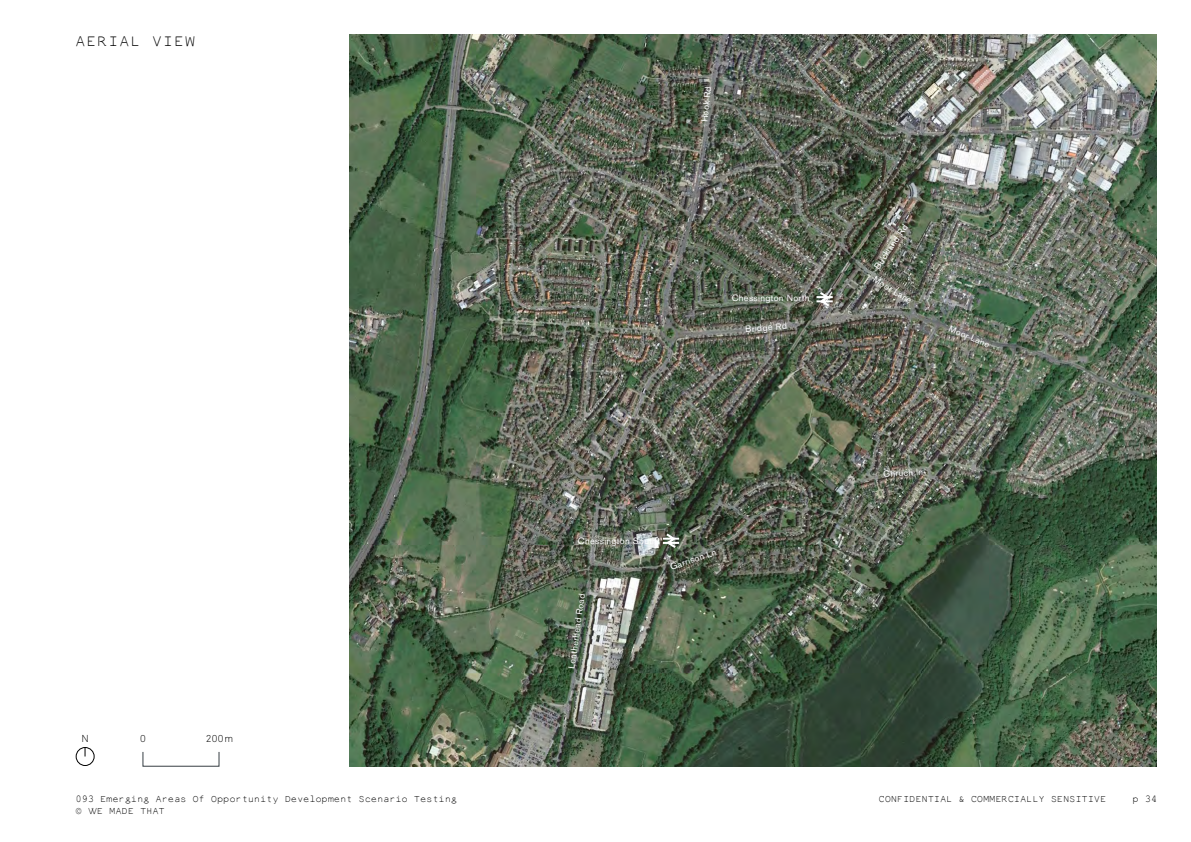
<style>
.page{position:relative;width:1191px;height:842px;background:#fff}
.page>*{position:absolute;margin:0;border:0;box-sizing:border-box;transform-origin:0 0}
.t1{font:16px "Everson Mono";color:#000}
.t2{font:10px "Everson Mono";letter-spacing:.04em;color:#000}
.t3{font:300 10px "Akkurat";color:#000}
.t4{font:9px "Akzidenz Grotesk BQ";letter-spacing:.035em;color:#fff}
</style>
<div class="page">
<img style="left:350px;top:34px;width:807px;height:732px">
<svg style="left:663px;top:533px;width:16px;height:15px"></svg>
<svg style="left:816px;top:292px;width:16px;height:14px"></svg>
<div style="left:76px;top:747px;width:18px;height:19px;border:1px solid #000;border-radius:50%"></div>
<h1 class="t1" style="left:76px;top:31px;width:11px">aer</h1>
<h1 class="t1" style="left:109px;top:31px;width:22px">ial</h1>
<h1 class="t1" style="left:153px;top:31px;width:33px">view</h1>
<p class="t3" style="left:81px;top:732px;width:9px">N</p>
<p class="t3" style="left:140px;top:732px;width:7px">0</p>
<p class="t3" style="left:206px;top:732px;width:29px">200m</p>
<p class="t4" style="left:699px;top:121px;width:37px;rotate:-84deg">Hook Rd</p>
<p class="t4" style="left:732px;top:293px;width:79px">Chessington North</p>
<p class="t4" style="left:872px;top:265px;width:54px;rotate:-56deg">Buckland Rd</p>
<p class="t4" style="left:876px;top:274px;width:45px;rotate:31deg">Moor Lane</p>
<p class="t4" style="left:745px;top:323px;width:43px;rotate:-4deg">Bridge Rd</p>
<p class="t4" style="left:951px;top:323px;width:45px;rotate:23deg">Moor Lane</p>
<p class="t4" style="left:578px;top:536px;width:81px">Chessington South</p>
<p class="t4" style="left:566px;top:668px;width:77px;rotate:-82deg">Leatherhead Road</p>
<p class="t4" style="left:668px;top:562px;width:50px;rotate:-19deg">Garrison Ln</p>
<p class="t4" style="left:883px;top:469px;width:41px;rotate:-4deg">Chruch ln</p>
<p class="t2" style="left:76px;top:793px;width:382px">093 Emerging Areas Of Opportunity Development Scenario Testing</p>
<p class="t2" style="left:1132px;top:793px;width:26px">p 34</p>
<p class="t2" style="left:76px;top:805px;width:47px">© VVe Made</p>
<p class="t2" style="left:140px;top:805px;width:19px">That</p>
<p class="t2" style="left:879px;top:793px;width:229px">CONFIDENTIAL &amp; COMMERCIALLY SENSITIVE</p>
</div>
